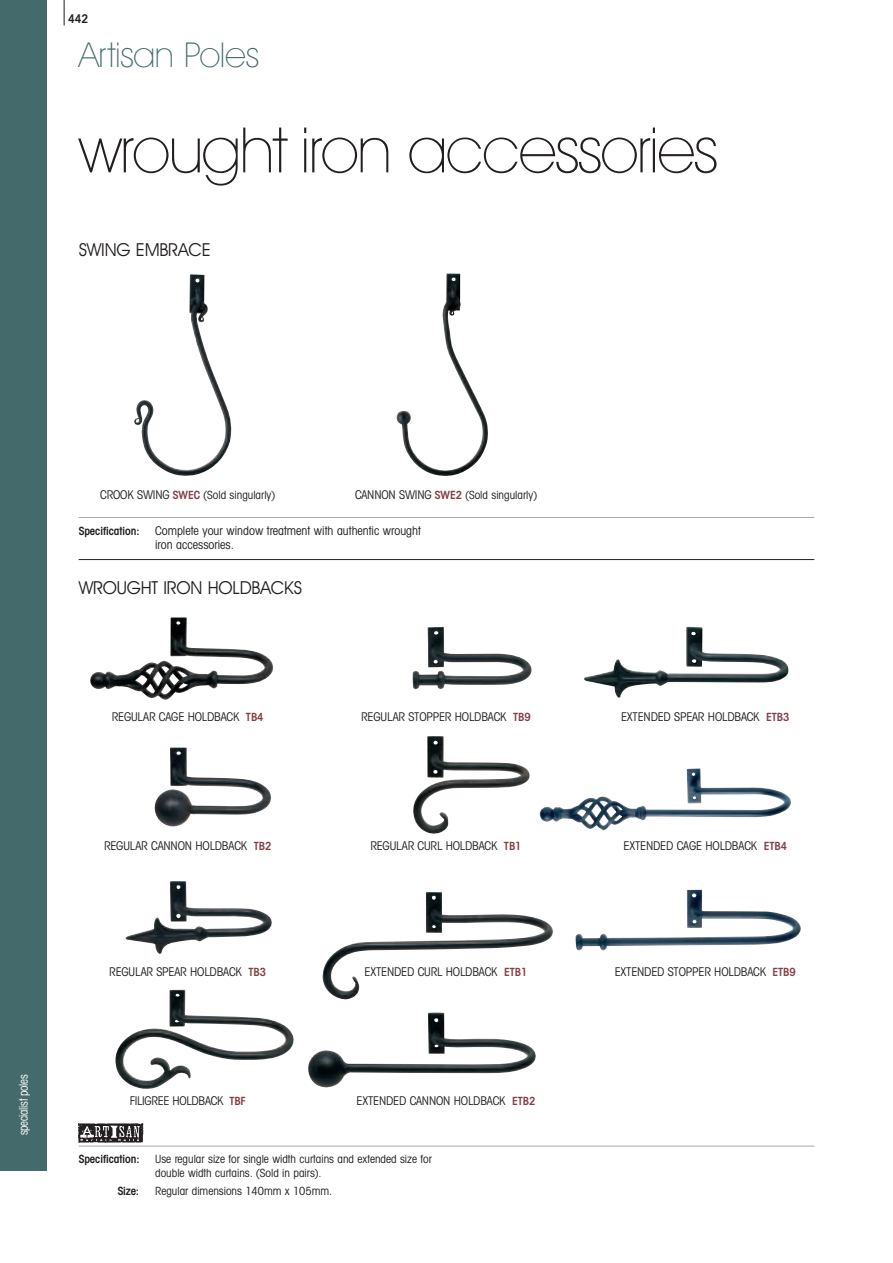
<style>
.page{position:relative;width:893px;height:1263px;background:#fff}
.page>*{position:absolute;margin:0;border:0;box-sizing:border-box;transform-origin:0 0}
.t1{font:200 63px "Avant Garde IT Cby BT";letter-spacing:-.03em;color:#231f20}
.t2{font:200 34.5px "Avant Garde IT Cby BT";letter-spacing:-.01em;color:#446a6b}
.t3{font:18px "Avant Garde IT Cby BT";letter-spacing:-.01em;color:#231f20}
.t4{font:condensed 12px/13.5px "Avant Garde IT Cby BT";letter-spacing:-.01em;color:#231f20}
.t5{font:condensed 12px "Avant Garde IT Cby BT";letter-spacing:-.02em;color:#fff;scale:.9 1}
.t6{font:600 condensed 12px "Avant Garde IT Cby BT";color:#231f20}
.t7{font:condensed 11.25px/13.5px "Avant Garde IT Cby BT";color:#231f20}
.t8{font:600 condensed 11.25px "Avant Garde IT Cby BT";color:#231f20}
.s1{font-size:12px}
.s2{font-weight:600;color:#83404a}
.s3{font-weight:600;font-size:11.25px;color:#83404a}
</style>
<div class="page">
<img style="left:396px;top:274px;width:92px;height:202px">
<img style="left:134px;top:274px;width:97px;height:202px">
<hr style="left:79px;top:517px;width:735px;height:1px;background:#a8a9ad">
<hr style="left:79px;top:559px;width:735px;height:1px;background:#231f20">
<img style="left:90px;top:617px;width:183px;height:83px">
<img style="left:155px;top:747px;width:116px;height:79px">
<img style="left:126px;top:881px;width:146px;height:73px">
<img style="left:115px;top:990px;width:179px;height:99px">
<img style="left:413px;top:627px;width:119px;height:62px">
<img style="left:413px;top:736px;width:117px;height:98px">
<img style="left:323px;top:892px;width:230px;height:107px">
<img style="left:584px;top:627px;width:204px;height:71px">
<img style="left:540px;top:768px;width:251px;height:63px">
<img style="left:575px;top:890px;width:226px;height:60px">
<img style="left:308px;top:1012px;width:228px;height:75px">
<svg style="left:64px;top:0;width:1px;height:26px"></svg>
<img style="left:78px;top:1123px;width:65px;height:20px">
<hr style="left:79px;top:1146px;width:735px;height:1px;background:#a8a9ad">
<div style="left:0;top:0;width:47px;height:1170px;background:#446a6b"></div>
<p class="t6" style="left:68px;top:15px;width:22px">442</p>
<h2 class="t2" style="left:79px;top:43px;width:182px">Artisan Poles</h2>
<h1 class="t1" style="left:79px;top:128px;width:641px">wrought iron accessories</h1>
<h3 class="t3" style="left:79px;top:244px;width:134px">SWING EMBRACE</h3>
<p class="t5" style="left:19px;top:1135px;width:69px;rotate:-90deg">specialist poles</p>
<p class="t7" style="left:100px;top:490px;width:176px"><span class="s1">CROOK SWING</span> <span class="s2">SWEC</span> (Sold singularly)</p>
<p class="t7" style="left:355px;top:490px;width:183px"><span class="s1">CANNON SWING</span> <span class="s2">SWE2</span> (Sold singularly)</p>
<p class="t8" style="left:79px;top:527px;width:62px">Specification:</p>
<p class="t4" style="left:155px;top:525px;width:267px">Complete your window treatment with authentic wrought iron accessories.</p>
<h3 class="t3" style="left:79px;top:582px;width:225px">WROUGHT IRON HOLDBACKS</h3>
<p class="t4" style="left:112px;top:711px;width:153px">REGULAR CAGE HOLDBACK <span class="s3">TB4</span></p>
<p class="t4" style="left:361px;top:711px;width:171px">REGULAR STOPPER HOLDBACK <span class="s3">TB9</span></p>
<p class="t4" style="left:104px;top:840px;width:169px">REGULAR CANNON HOLDBACK <span class="s3">TB2</span></p>
<p class="t4" style="left:370px;top:840px;width:153px">REGULAR CURL HOLDBACK <span class="s3">TB1</span></p>
<p class="t4" style="left:109px;top:966px;width:158px">REGULAR SPEAR HOLDBACK <span class="s3">TB3</span></p>
<p class="t4" style="left:365px;top:966px;width:164px">EXTENDED CURL HOLDBACK <span class="s3">ETB1</span></p>
<p class="t4" style="left:130px;top:1095px;width:117px">FILIGREE HOLDBACK <span class="s3">TBF</span></p>
<p class="t4" style="left:357px;top:1095px;width:180px">EXTENDED CANNON HOLDBACK <span class="s3">ETB2</span></p>
<p class="t8" style="left:79px;top:1155px;width:62px">Specification:</p>
<p class="t7" style="left:155px;top:1154px;width:278px">Use regular size for single width curtains and extended size for double width curtains. (Sold in pairs).</p>
<p class="t8" style="left:118px;top:1186px;width:23px">Size:</p>
<p class="t7" style="left:155px;top:1185px;width:179px">Regular dimensions 140mm x 105mm.</p>
<p class="t4" style="left:621px;top:711px;width:170px">EXTENDED SPEAR HOLDBACK <span class="s3">ETB3</span></p>
<p class="t4" style="left:624px;top:840px;width:165px">EXTENDED CAGE HOLDBACK <span class="s3">ETB4</span></p>
<p class="t4" style="left:615px;top:966px;width:183px">EXTENDED STOPPER HOLDBACK <span class="s3">ETB9</span></p>
</div>
